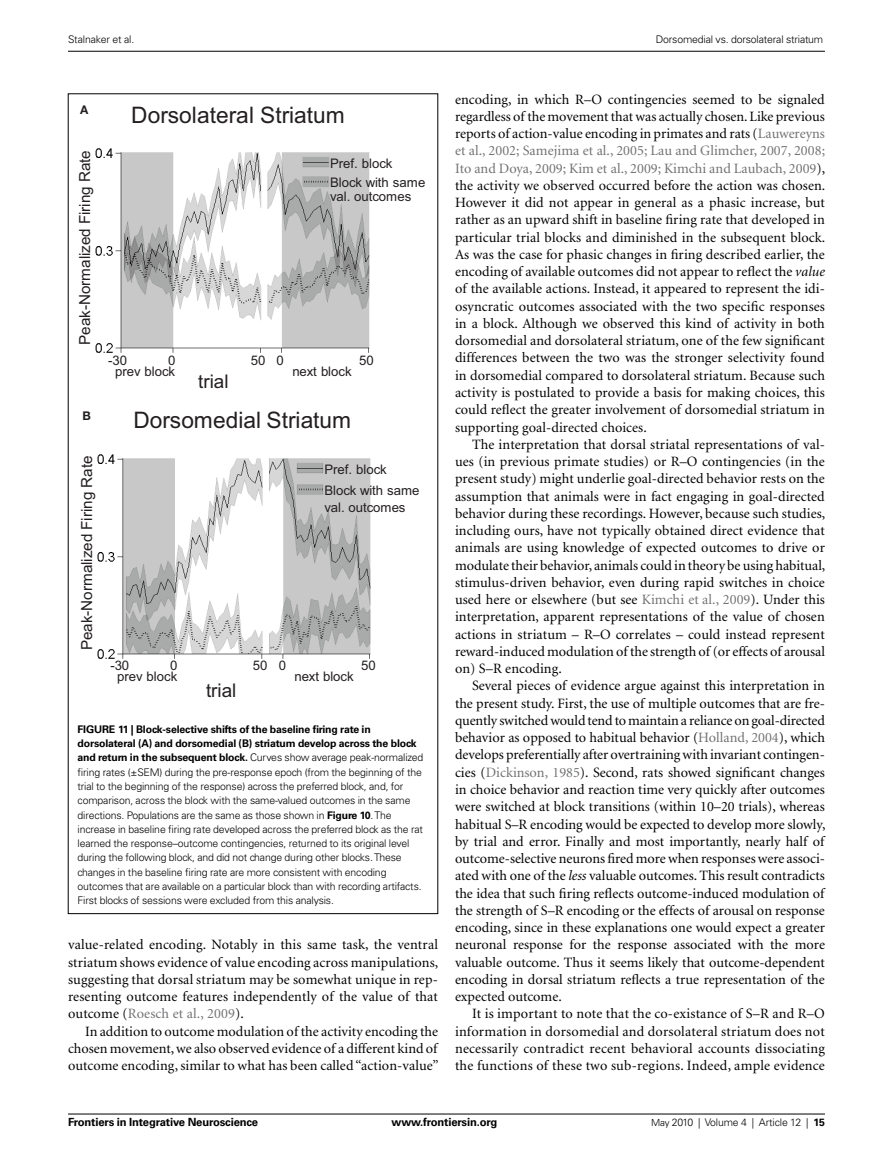
<style>
.page{position:relative;width:893px;height:1170px;background:#fff}
.page>*{position:absolute;margin:0;border:0;box-sizing:border-box;transform-origin:0 0}
.t1{font:22.8px "Arial";color:#231f20}
.t2{font:18.9px "Arial";color:#231f20}
.t3{font:15.3px "Arial";letter-spacing:-.005em;color:#231f20}
.t4{font:14.25px/17.2px "Minion";letter-spacing:.005em;color:#000;text-align:justify}
.t5{font:13.2px/19px "Arial";color:#231f20}
.t6{font:700 12px "Helvetica Neue";color:#231f20}
.t7{font:700 11.25px "Univers";letter-spacing:-.015em;color:#000}
.t8{font:300 10.5px/14.2px "Univers";letter-spacing:-.015em;color:#000}
.s1{font-weight:700}
.s2{color:#707173}
.s3{font-style:italic}
.s4{font-size:9.75px}
</style>
<div class="page">
<hr style="left:68px;top:1113px;width:757px;height:1px;background:#000">
<hr style="left:68px;top:51px;width:757px;height:1px;background:#000">
<img style="left:95px;top:148px;width:275px;height:205px">
<img style="left:97px;top:454px;width:274px;height:205px">
<p class="t8" style="left:68px;top:33px;width:68px">Stalnaker et al.</p>
<p class="t8" style="left:656px;top:33px;width:169px">Dorsomedial vs. dorsolateral striatum</p>
<p class="t6" style="left:80px;top:106px;width:10px">A</p>
<h1 class="t1" style="left:131px;top:106px;width:215px">Dorsolateral Striatum</h1>
<p class="t3" style="left:79px;top:345px;width:196px;rotate:-90deg">Peak-Normalized Firing Rate</p>
<p class="t5" style="left:330px;top:155px;width:97px">Pref. block<br>Block with same</p>
<p class="t5" style="left:330px;top:188px;width:83px">val. outcomes</p>
<p class="t6" style="left:82px;top:411px;width:10px">B</p>
<p class="t3" style="left:81px;top:650px;width:196px;rotate:-90deg">Peak-Normalized Firing Rate</p>
<p class="t5" style="left:108px;top:351px;width:20px">-30</p>
<p class="t5" style="left:168px;top:351px;width:9px">0</p>
<p class="t5" style="left:251px;top:351px;width:35px">50 0</p>
<p class="t5" style="left:359px;top:351px;width:16px">50</p>
<p class="t5" style="left:115px;top:363px;width:62px">prev block</p>
<p class="t5" style="left:292px;top:363px;width:61px">next block</p>
<h2 class="t2" style="left:198px;top:374px;width:32px">trial</h2>
<h1 class="t1" style="left:133px;top:412px;width:219px">Dorsomedial Striatum</h1>
<p class="t5" style="left:324px;top:460px;width:97px;line-height:21.1px">Pref. block<br>Block with same</p>
<p class="t5" style="left:324px;top:498px;width:83px">val. outcomes</p>
<p class="t5" style="left:110px;top:657px;width:20px">-30</p>
<p class="t5" style="left:170px;top:657px;width:9px">0</p>
<p class="t5" style="left:253px;top:657px;width:35px">50 0</p>
<p class="t5" style="left:361px;top:657px;width:16px">50</p>
<p class="t5" style="left:117px;top:668px;width:62px">prev block</p>
<p class="t5" style="left:294px;top:668px;width:61px">next block</p>
<h2 class="t2" style="left:206px;top:683px;width:32px">trial</h2>
<p class="t8" style="left:78px;top:723px;width:347px"><span class="s1">FIGURE 11 | Block-selective shifts of the baseline firing rate in dorsolateral (A) and dorsomedial (B) striatum develop across the block and return in the subsequent block.</span> Curves show average peak-normalized firing rates (±SEM) during the pre-response epoch (from the beginning of the trial to the beginning of the response) across the preferred block, and, for comparison, across the block with the same-valued outcomes in the same directions. Populations are the same as those shown in <span class="s1">Figure 10</span>. The increase in baseline firing rate developed across the preferred block as the rat learned the response–outcome contingencies, returned to its original level during the following block, and did not change during other blocks. These changes in the baseline firing rate are more consistent with encoding outcomes that are available on a particular block than with recording artifacts.<br>First blocks of sessions were excluded from this analysis.</p>
<p class="t4" style="left:68px;top:937px;width:372px">value-related encoding. Notably in this same task, the ventral striatum shows evidence of value encoding across manipulations, suggesting that dorsal striatum may be somewhat unique in rep&shy;resenting outcome features independently of the value of that outcome (<span class="s2">Roesch et al., 2009</span>).</p>
<p class="t4" style="left:68px;top:1023px;width:372px;text-indent:17px">In addition to outcome modulation of the activity encoding the chosen movement, we also observed evidence of a different kind of outcome encoding, similar to what has been called “action-value”</p>
<p class="t4" style="left:455px;top:92px;width:372px">encoding, in which R–O contingencies seemed to be signaled regardless of the movement that was actually chosen. Like previous reports of action-value encoding in primates and rats (<span class="s2">Lauwereyns et al., 2002; Samejima et al., 2005; Lau and Glimcher, 2007, 2008; Ito and Doya, 2009; Kim et al., 2009; Kimchi and Laubach, 2009</span>), the activity we observed occurred before the action was chosen.<br>However it did not appear in general as a phasic increase, but rather as an upward shift in baseline firing rate that developed in particular trial blocks and diminished in the subsequent block.<br>As was the case for phasic changes in firing described earlier, the encoding of available outcomes did not appear to reflect the <span class="s3">value </span>of the available actions. Instead, it appeared to represent the idi&shy;osyncratic outcomes associated with the two specific responses in a block. Although we observed this kind of activity in both dorsomedial and dorsolateral striatum, one of the few significant differences between the two was the stronger selectivity found in dorsomedial compared to dorsolateral striatum. Because such activity is postulated to provide a basis for making choices, this could reflect the greater involvement of dorsomedial striatum in supporting goal-directed choices.</p>
<p class="t4" style="left:455px;top:437px;width:372px;text-indent:17px">The interpretation that dorsal striatal representations of val&shy;ues (in previous primate studies) or R–O contingencies (in the present study) might underlie goal-directed behavior rests on the assumption that animals were in fact engaging in goal-directed behavior during these recordings. However, because such studies, including ours, have not typically obtained direct evidence that animals are using knowledge of expected outcomes to drive or modulate their behavior, animals could in theory be using habitual, stimulus-driven behavior, even during rapid switches in choice used here or elsewhere (but see <span class="s2">Kimchi et al., 2009</span>). Under this interpretation, apparent representations of the value of chosen actions in striatum – R–O correlates – could instead represent reward-induced modulation of the strength of (or effects of arousal on) S–R encoding.</p>
<p class="t4" style="left:455px;top:678px;width:372px;text-indent:17px">Several pieces of evidence argue against this interpretation in the present study. First, the use of multiple outcomes that are fre&shy;quently switched would tend to maintain a reliance on goal-directed behavior as opposed to habitual behavior (<span class="s2">Holland, 2004</span>), which develops preferentially after overtraining with invariant contingen&shy;cies (<span class="s2">Dickinson, 1985</span>). Second, rats showed significant changes in choice behavior and reaction time very quickly after outcomes were switched at block transitions (within 10–20 trials), whereas habitual S–R encoding would be expected to develop more slowly, by trial and error. Finally and most importantly, nearly half of outcome-selective neurons fired more when responses were associ&shy;ated with one of the <span class="s3">less</span> valuable outcomes. This result contradicts the idea that such firing reflects outcome-induced modulation of the strength of S–R encoding or the effects of arousal on response encoding, since in these explanations one would expect a greater neuronal response for the response associated with the more valuable outcome. Thus it seems likely that outcome-dependent encoding in dorsal striatum reflects a true representation of the expected outcome.</p>
<p class="t4" style="left:455px;top:1006px;width:371px;text-indent:17px">It is important to note that the co-existance of S–R and R–O information in dorsomedial and dorsolateral striatum does not necessarily contradict recent behavioral accounts dissociating the functions of these two sub-regions. Indeed, ample evidence</p>
<p class="t7" style="left:68px;top:1117px;width:192px">Frontiers in Integrative Neuroscience</p>
<p class="t7" style="left:392px;top:1117px;width:107px">www.frontiersin.org</p>
<p class="t8" style="left:651px;top:1115px;width:175px"><span class="s4">May</span> 2010 | Volume 4 | Article 12 | <span class="s1">15</span></p>
</div>
